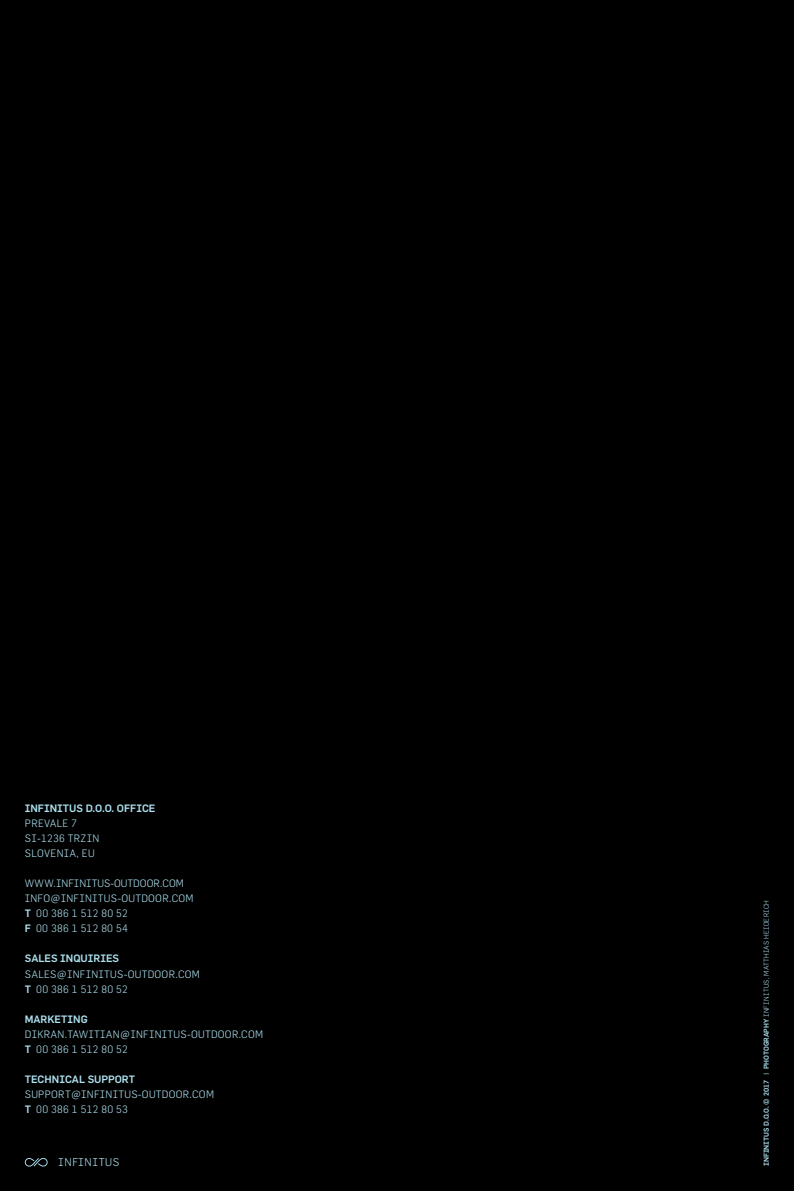
<style>
.page{position:relative;width:794px;height:1191px;background:#000}
.page>*{position:absolute;margin:0;border:0;box-sizing:border-box;transform-origin:0 0}
.t1{font:300 11.03px "Flama";letter-spacing:.05em;color:#ade0ee}
.t2{font:300 10.5px/15px "Flama";letter-spacing:.025em;color:#ade0ee}
.t3{font:500 10.5px "Flama";color:#ade0ee}
.t4{font:500 7px "Flama";color:#ade0ee}
.s1{font-weight:500}
.s2{font-weight:300}
</style>
<div class="page">
<svg style="left:25px;top:1158px;width:23px;height:8px"></svg>
<p class="t3" style="left:25px;top:801px;width:132px">INFINITUS D.O.O. OFFICE</p>
<p class="t2" style="left:25px;top:815px;width:76px">PREVALE 7<br>SI-1236 TRZIN<br>SLOVENIA, EU</p>
<p class="t2" style="left:25px;top:875px;width:170px">WWW.INFINITUS-OUTDOOR.COM<br>INFO@INFINITUS-OUTDOOR.COM<br><span class="s1">T</span> 00 386 1 512 80 52<br><span class="s1">F</span> 00 386 1 512 80 54</p>
<p class="t3" style="left:25px;top:952px;width:96px">SALES INQUIRIES</p>
<p class="t2" style="left:25px;top:966px;width:177px">SALES@INFINITUS-OUTDOOR.COM<br><span class="s1">T</span> 00 386 1 512 80 52</p>
<p class="t3" style="left:25px;top:1012px;width:64px">MARKETING</p>
<p class="t2" style="left:25px;top:1026px;width:240px">DIKRAN.TAWITIAN@INFINITUS-OUTDOOR.COM<br><span class="s1">T</span> 00 386 1 512 80 52</p>
<p class="t3" style="left:25px;top:1072px;width:112px">TECHNICAL SUPPORT</p>
<p class="t2" style="left:25px;top:1086px;width:191px">SUPPORT@INFINITUS-OUTDOOR.COM<br><span class="s1">T</span> 00 386 1 512 80 53</p>
<p class="t1" style="left:58px;top:1155px;width:63px">INFINITUS</p>
<p class="t4" style="left:762px;top:1166px;width:268px;rotate:-90deg">INFINITUS D.O.O. © 2017 | PHOTOGRAPHY <span class="s2">INFINITUS, MATTHIAS HEIDERICH</span></p>
</div>
